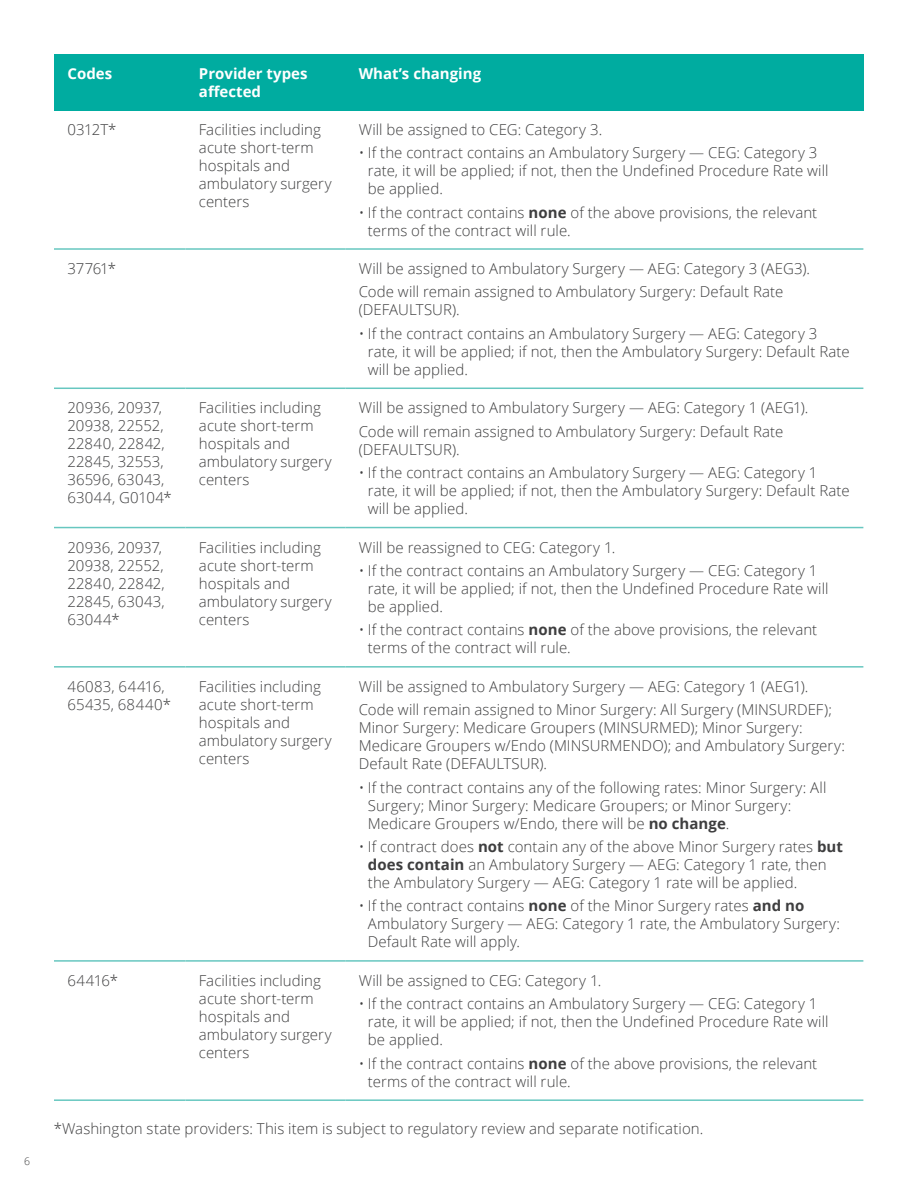
<style>
.page{position:relative;width:918px;height:1188px;background:#fff}
.page>*{position:absolute;margin:0;border:0;box-sizing:border-box;transform-origin:0 0}
.t1{font:300 15px/18px "Open Sans";letter-spacing:.005em;color:#3e3e3f}
.t2{font:700 15px/18px "Open Sans";color:#fff}
.t3{font:300 10.5px "Open Sans";color:#3e3e3f}
.s1{font-weight:700}
</style>
<div class="page">
<hr style="left:345px;top:248px;width:518px;height:2px;background:#67c7c0">
<hr style="left:345px;top:388px;width:518px;height:1px;background:#67c7c0">
<hr style="left:345px;top:527px;width:518px;height:1px;background:#67c7c0">
<hr style="left:345px;top:666px;width:518px;height:2px;background:#67c7c0">
<hr style="left:345px;top:960px;width:518px;height:2px;background:#67c7c0">
<hr style="left:345px;top:1099px;width:518px;height:2px;background:#67c7c0">
<hr style="left:54px;top:248px;width:131px;height:2px;background:#67c7c0">
<hr style="left:54px;top:388px;width:131px;height:1px;background:#67c7c0">
<hr style="left:54px;top:527px;width:131px;height:1px;background:#67c7c0">
<hr style="left:54px;top:666px;width:131px;height:2px;background:#67c7c0">
<hr style="left:54px;top:960px;width:131px;height:2px;background:#67c7c0">
<hr style="left:54px;top:1099px;width:131px;height:2px;background:#67c7c0">
<hr style="left:185px;top:248px;width:160px;height:2px;background:#67c7c0">
<hr style="left:185px;top:388px;width:160px;height:1px;background:#67c7c0">
<hr style="left:185px;top:527px;width:160px;height:1px;background:#67c7c0">
<hr style="left:185px;top:666px;width:160px;height:2px;background:#67c7c0">
<hr style="left:185px;top:960px;width:160px;height:2px;background:#67c7c0">
<hr style="left:185px;top:1099px;width:160px;height:2px;background:#67c7c0">
<div style="left:54px;top:54px;width:131px;height:56px;background:#00aca0"></div>
<div style="left:185px;top:54px;width:160px;height:56px;background:#00aca0"></div>
<div style="left:345px;top:54px;width:518px;height:56px;background:#00aca0"></div>
<p class="t3" style="left:24px;top:1154px;width:7px">6</p>
<p class="t2" style="left:68px;top:64px;width:46px">Codes</p>
<p class="t2" style="left:199px;top:64px;width:110px">Provider types affected</p>
<p class="t2" style="left:359px;top:64px;width:124px">What’s changing</p>
<p class="t1" style="left:68px;top:120px;width:50px">0312T*</p>
<p class="t1" style="left:199px;top:120px;width:134px">Facilities including acute short-term hospitals and ambulatory surgery centers</p>
<p class="t1" style="left:359px;top:120px;width:245px">Will be assigned to CEG: Category 3.</p>
<p class="t1" style="left:368px;top:143px;width:462px;text-indent:-9px">• If the contract contains an Ambulatory Surgery — CEG: Category 3 rate, it will be applied; if not, then the Undefined Procedure Rate will be applied.</p>
<p class="t1" style="left:368px;top:203px;width:451px;text-indent:-9px">• If the contract contains <span class="s1">none</span> of the above provisions, the relevant terms of the contract will rule.</p>
<p class="t1" style="left:67px;top:259px;width:50px">37761*</p>
<p class="t1" style="left:359px;top:259px;width:453px">Will be assigned to Ambulatory Surgery — AEG: Category 3 (AEG3).</p>
<p class="t1" style="left:359px;top:283px;width:426px">Code will remain assigned to Ambulatory Surgery: Default Rate (DEFAULTSUR).</p>
<p class="t1" style="left:368px;top:324px;width:483px;text-indent:-9px">• If the contract contains an Ambulatory Surgery — AEG: Category 3 rate, it will be applied; if not, then the Ambulatory Surgery: Default Rate will be applied.</p>
<p class="t1" style="left:67px;top:398px;width:106px">20936, 20937,<br>20938, 22552,<br>22840, 22842,<br>22845, 32553,<br>36596, 63043,<br>63044, G0104*</p>
<p class="t1" style="left:199px;top:398px;width:134px">Facilities including acute short-term hospitals and ambulatory surgery centers</p>
<p class="t1" style="left:359px;top:398px;width:451px">Will be assigned to Ambulatory Surgery — AEG: Category 1 (AEG1).</p>
<p class="t1" style="left:359px;top:422px;width:426px">Code will remain assigned to Ambulatory Surgery: Default Rate (DEFAULTSUR).</p>
<p class="t1" style="left:368px;top:463px;width:483px;text-indent:-9px">• If the contract contains an Ambulatory Surgery — AEG: Category 1 rate, it will be applied; if not, then the Ambulatory Surgery: Default Rate will be applied.</p>
<p class="t1" style="left:67px;top:538px;width:99px">20936, 20937,<br>20938, 22552,<br>22840, 22842,<br>22845, 63043,<br>63044*</p>
<p class="t1" style="left:199px;top:538px;width:134px">Facilities including acute short-term hospitals and ambulatory surgery centers</p>
<p class="t1" style="left:359px;top:538px;width:258px">Will be reassigned to CEG: Category 1.</p>
<p class="t1" style="left:368px;top:561px;width:462px;text-indent:-9px">• If the contract contains an Ambulatory Surgery — CEG: Category 1 rate, it will be applied; if not, then the Undefined Procedure Rate will be applied.</p>
<p class="t1" style="left:368px;top:620px;width:451px;text-indent:-9px">• If the contract contains <span class="s1">none</span> of the above provisions, the relevant terms of the contract will rule.</p>
<p class="t1" style="left:68px;top:677px;width:105px">46083, 64416,<br>65435, 68440*</p>
<p class="t1" style="left:199px;top:677px;width:134px">Facilities including acute short-term hospitals and ambulatory surgery centers</p>
<p class="t1" style="left:359px;top:677px;width:451px">Will be assigned to Ambulatory Surgery — AEG: Category 1 (AEG1).</p>
<p class="t1" style="left:359px;top:700px;width:488px">Code will remain assigned to Minor Surgery: All Surgery (MINSURDEF); Minor Surgery: Medicare Groupers (MINSURMED); Minor Surgery:<br>Medicare Groupers w/Endo (MINSURMENDO); and Ambulatory Surgery:<br>Default Rate (DEFAULTSUR).</p>
<p class="t1" style="left:368px;top:778px;width:460px;text-indent:-9px">• If the contract contains any of the following rates: Minor Surgery: All<br>Surgery; Minor Surgery: Medicare Groupers; or Minor Surgery:<br>Medicare Groupers w/Endo, there will be <span class="s1">no change</span>.</p>
<p class="t1" style="left:368px;top:837px;width:477px;text-indent:-9px">• If contract does <span class="s1">not</span> contain any of the above Minor Surgery rates <span class="s1">but does contain</span> an Ambulatory Surgery — AEG: Category 1 rate, then the Ambulatory Surgery — AEG: Category 1 rate will be applied.</p>
<p class="t1" style="left:368px;top:897px;width:474px;text-indent:-9px">• If the contract contains <span class="s1">none</span> of the Minor Surgery rates <span class="s1">and no<br></span>Ambulatory Surgery — AEG: Category 1 rate, the Ambulatory Surgery:<br>Default Rate will apply.</p>
<p class="t1" style="left:68px;top:971px;width:52px">64416*</p>
<p class="t1" style="left:199px;top:971px;width:134px">Facilities including acute short-term hospitals and ambulatory surgery centers</p>
<p class="t1" style="left:359px;top:971px;width:244px">Will be assigned to CEG: Category 1.</p>
<p class="t1" style="left:368px;top:994px;width:462px;text-indent:-9px">• If the contract contains an Ambulatory Surgery — CEG: Category 1 rate, it will be applied; if not, then the Undefined Procedure Rate will be applied.</p>
<p class="t1" style="left:368px;top:1054px;width:451px;text-indent:-9px">• If the contract contains <span class="s1">none</span> of the above provisions, the relevant terms of the contract will rule.</p>
<p class="t1" style="left:54px;top:1119px;width:651px">*Washington state providers: This item is subject to regulatory review and separate notification.</p>
</div>
